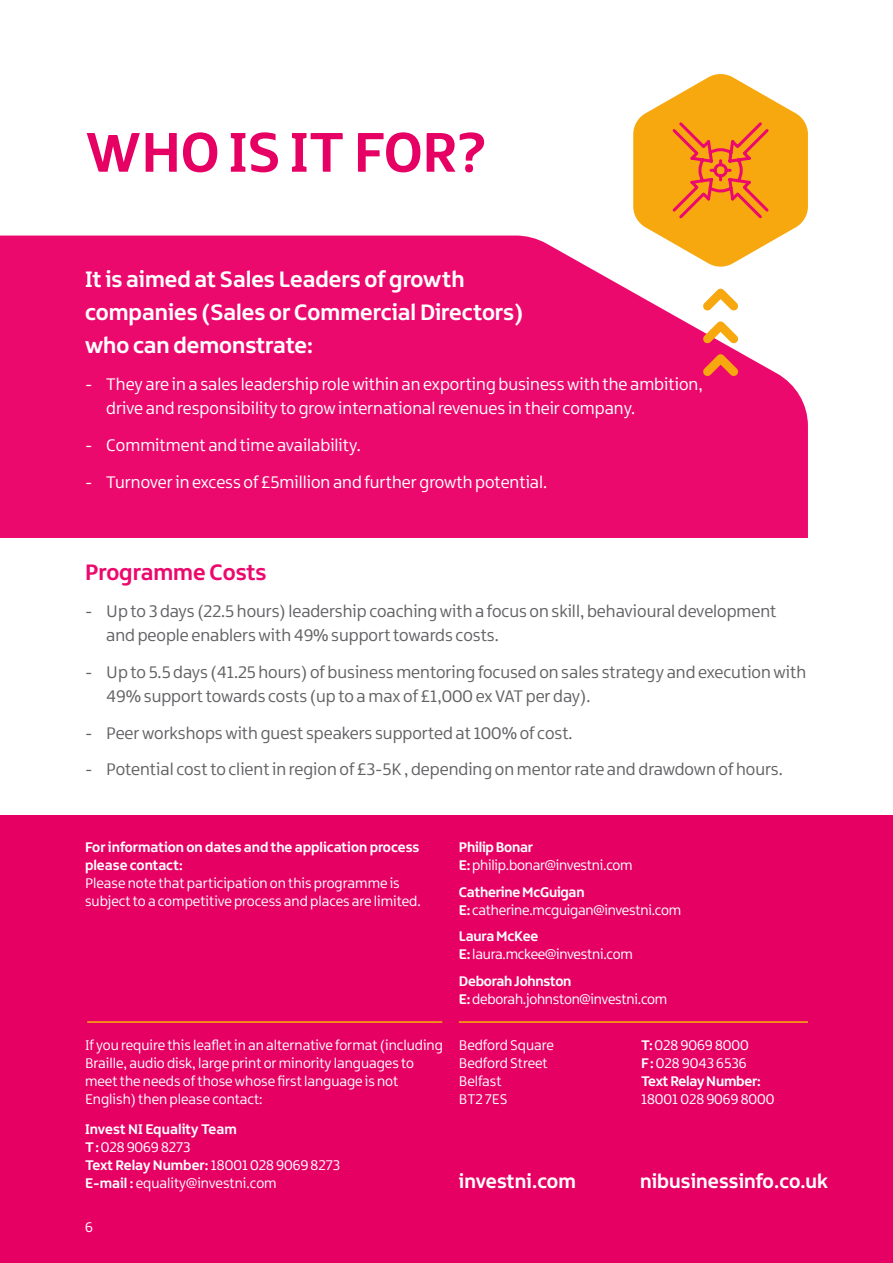
<style>
.page{position:relative;width:893px;height:1263px;background:#fff}
.page>*{position:absolute;margin:0;border:0;box-sizing:border-box;transform-origin:0 0}
.t1{font:700 60px "Northern Ireland";color:#e60064}
.t2{font:700 24px/33px "Northern Ireland";color:#fff}
.t3{font:700 24px "Northern Ireland";color:#ec096d}
.t4{font:700 21.15px "Northern Ireland";letter-spacing:.005em;color:#fff}
.t5{font:18px/24px "Northern Ireland";color:#636366}
.t6{font:18px/24px "Northern Ireland";color:#fff}
.t7{font:15px/18px "Northern Ireland";color:#fff}
.t8{font:700 15px/18px "Northern Ireland";color:#fff}
.s1{font-weight:700}
</style>
<div class="page">
<div style="left:0;top:236px;width:808px;height:302px;background:#ec096d"></div>
<svg style="left:703px;top:354px;width:35px;height:22px"></svg>
<svg style="left:703px;top:321px;width:35px;height:23px"></svg>
<svg style="left:703px;top:289px;width:35px;height:22px"></svg>
<div style="left:0;top:816px;width:893px;height:447px;background:#e60064"></div>
<hr style="left:87px;top:1021px;width:355px;height:2px;background:#f6a80e">
<hr style="left:459px;top:1021px;width:349px;height:2px;background:#f6a80e">
<svg style="left:633px;top:74px;width:175px;height:194px"></svg>
<p class="t1" style="left:85px;top:114px;width:403px">WHO IS IT FOR?</p>
<p class="t2" style="left:85px;top:262px;width:440px">It is aimed at Sales Leaders of growth companies (Sales or Commercial Directors) who can demonstrate:</p>
<p class="t6" style="left:106px;top:372px;width:598px;text-indent:-21px">- They are in a sales leadership role within an exporting business with the ambition, drive and responsibility to grow international revenues in their company.</p>
<p class="t6" style="left:85px;top:433px;width:277px">- Commitment and time availability.</p>
<p class="t6" style="left:85px;top:470px;width:464px">- Turnover in excess of £5million and further growth potential.</p>
<p class="t3" style="left:85px;top:557px;width:183px">Programme Costs</p>
<p class="t5" style="left:106px;top:599px;width:672px;text-indent:-21px">- Up to 3 days (22.5 hours) leadership coaching with a focus on skill, behavioural development and people enablers with 49% support towards costs.</p>
<p class="t5" style="left:106px;top:660px;width:701px;text-indent:-21px">- Up to 5.5 days (41.25 hours) of business mentoring focused on sales strategy and execution with<br>49% support towards costs (up to a max of £1,000 ex VAT per day).</p>
<p class="t5" style="left:85px;top:721px;width:489px">- Peer workshops with guest speakers supported at 100% of cost.</p>
<p class="t5" style="left:85px;top:758px;width:699px">- Potential cost to client in region of £3-5K , depending on mentor rate and drawdown of hours.</p>
<p class="t8" style="left:85px;top:838px;width:336px">For information on dates and the application process please contact:</p>
<p class="t7" style="left:85px;top:874px;width:316px">Please note that participation on this programme is</p>
<p class="t7" style="left:85px;top:892px;width:337px">subject to a competitive process and places are limited.</p>
<p class="t7" style="left:85px;top:1036px;width:359px">If you require this leaflet in an alternative format (including Braille, audio disk, large print or minority languages to meet the needs of those whose first language is not English) then please contact:</p>
<p class="t7" style="left:85px;top:1120px;width:256px"><span class="s1">Invest NI Equality Team<br>T :</span> 028 9069 8273<br><span class="s1">Text Relay Number:</span> 18001 028 9069 8273<br><span class="s1">E-mail :</span> equality@investni.com</p>
<p class="t7" style="left:85px;top:1218px;width:9px">6</p>
<p class="t7" style="left:459px;top:838px;width:175px"><span class="s1">Philip Bonar<br>E:</span> philip.bonar@investni.com</p>
<p class="t7" style="left:459px;top:883px;width:224px"><span class="s1">Catherine McGuigan<br>E:</span> catherine.mcguigan@investni.com</p>
<p class="t7" style="left:459px;top:927px;width:176px"><span class="s1">Laura McKee<br>E:</span> laura.mckee@investni.com</p>
<p class="t7" style="left:459px;top:972px;width:210px"><span class="s1">Deborah Johnston<br>E:</span> deborah.johnston@investni.com</p>
<p class="t7" style="left:459px;top:1036px;width:96px">Bedford Square<br>Bedford Street<br>Belfast<br>BT2 7ES</p>
<p class="t7" style="left:641px;top:1036px;width:135px"><span class="s1">T:</span> 028 9069 8000<br><span class="s1">F:</span> 028 9043 6536<br><span class="s1">Text Relay Number:<br></span>18001 028 9069 8000</p>
<p class="t4" style="left:459px;top:1167px;width:119px">investni.com</p>
<p class="t4" style="left:640px;top:1167px;width:190px">nibusinessinfo.co.uk</p>
</div>
